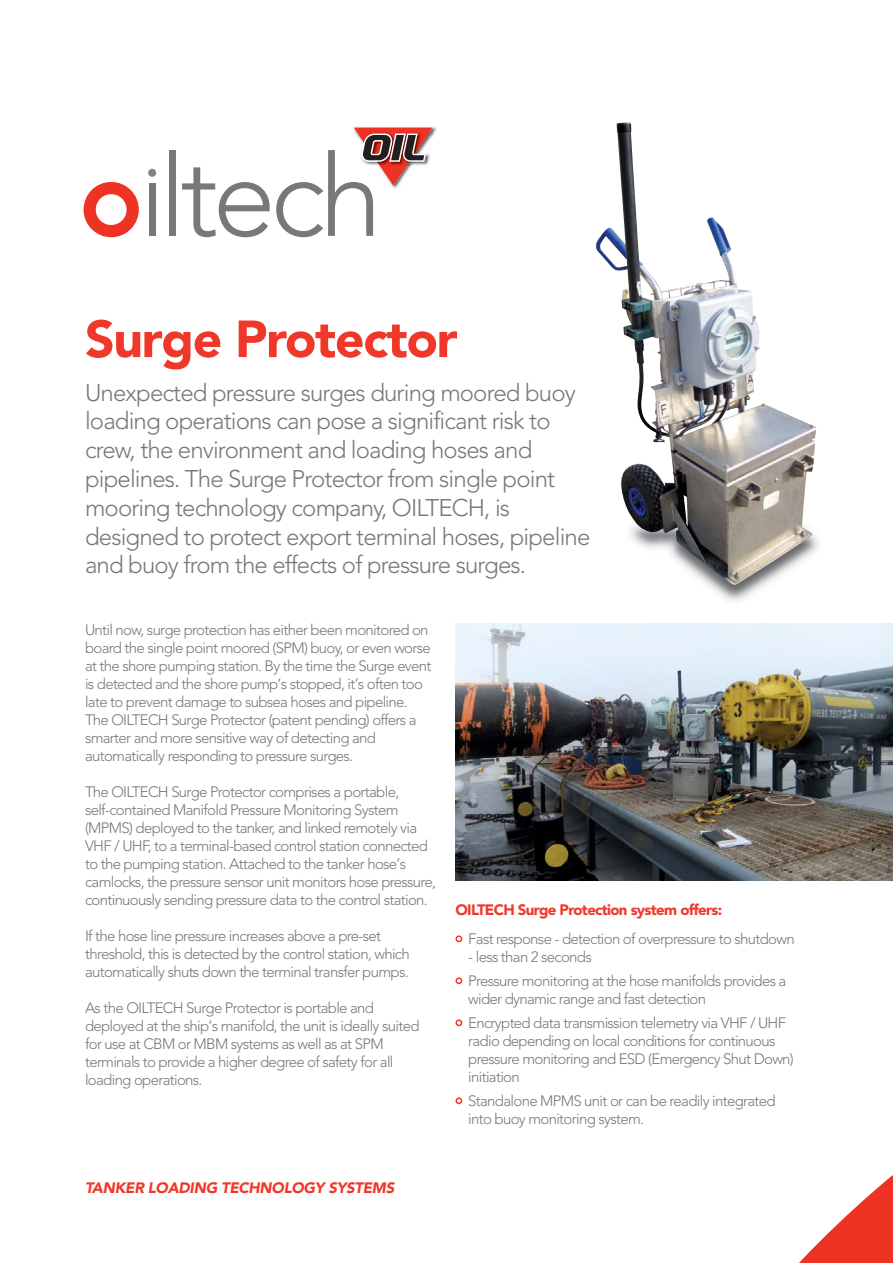
<style>
.page{position:relative;width:893px;height:1263px;background:#fff}
.page>*{position:absolute;margin:0;border:0;box-sizing:border-box;transform-origin:0 0}
.t1{font:900 51.6px "Avenir";letter-spacing:-.025em;color:#ef3829}
.t2{font:300 24px/28.8px "Avenir";letter-spacing:-.035em;color:#77787b}
.t3{font:300 15px/18px "Avenir";letter-spacing:-.045em;color:#77787b}
.t4{font:900 15px "Avenir";letter-spacing:-.045em;color:#ef3829}
</style>
<div class="page">
<svg style="left:799px;top:1175px;width:94px;height:88px"></svg>
<img style="left:456px;top:623px;width:437px;height:257px">
<svg style="left:455px;top:935px;width:7px;height:7px"></svg>
<svg style="left:455px;top:977px;width:7px;height:7px"></svg>
<svg style="left:455px;top:1019px;width:7px;height:7px"></svg>
<svg style="left:455px;top:1097px;width:7px;height:7px"></svg>
<img style="left:577px;top:537px;width:261px;height:99px">
<img style="left:597px;top:122px;width:219px;height:463px">
<div style="left:148px;top:169px;width:8px;height:8px;background:#808285;border-radius:50%"></div>
<div style="left:149px;top:183px;width:7px;height:53px;background:#77787b"></div>
<div style="left:169px;top:150px;width:7px;height:86px;background:#77787b"></div>
<svg style="left:182px;top:167px;width:88px;height:70px"></svg>
<img style="left:354px;top:127px;width:83px;height:9px">
<svg style="left:276px;top:128px;width:157px;height:109px"></svg>
<svg style="left:84px;top:182px;width:55px;height:55px"></svg>
<h1 class="t1" style="left:85px;top:318px;width:374px">Surge Protector</h1>
<p class="t2" style="left:85px;top:380px;width:507px">Unexpected pressure surges during moored buoy loading operations can pose a significant risk to crew, the environment and loading hoses and pipelines. The Surge Protector from single point mooring technology company, OILTECH, is designed to protect export terminal hoses, pipeline and buoy from the effects of pressure surges.</p>
<p class="t3" style="left:85px;top:622px;width:348px">Until now, surge protection has either been monitored on board the single point moored (SPM) buoy, or even worse at the shore pumping station. By the time the Surge event is detected and the shore pump’s stopped, it’s often too late to prevent damage to subsea hoses and pipeline.<br>The OILTECH Surge Protector (patent pending) offers a smarter and more sensitive way of detecting and automatically responding to pressure surges.</p>
<p class="t3" style="left:85px;top:784px;width:353px">The OILTECH Surge Protector comprises a portable, self-contained Manifold Pressure Monitoring System (MPMS) deployed to the tanker, and linked remotely via VHF / UHF, to a terminal-based control station connected to the pumping station. Attached to the tanker hose’s camlocks, the pressure sensor unit monitors hose pressure, continuously sending pressure data to the control station.</p>
<p class="t3" style="left:85px;top:928px;width:326px">If the hose line pressure increases above a pre-set threshold, this is detected by the control station, which automatically shuts down the terminal transfer pumps.</p>
<p class="t3" style="left:85px;top:1000px;width:336px">As the OILTECH Surge Protector is portable and deployed at the ship’s manifold, the unit is ideally suited for use at CBM or MBM systems as well as at SPM terminals to provide a higher degree of safety for all loading operations.</p>
<p class="t4" style="left:455px;top:904px;width:268px">OILTECH Surge Protection system offers:</p>
<p class="t3" style="left:468px;top:931px;width:328px">Fast response - detection of overpressure to shutdown</p>
<p class="t3" style="left:468px;top:946px;width:320px;line-height:24px">- less than 2 seconds<br>Pressure monitoring at the hose manifolds provides a</p>
<p class="t3" style="left:468px;top:988px;width:319px;line-height:24px">wider dynamic range and fast detection<br>Encrypted data transmission telemetry via VHF / UHF</p>
<p class="t3" style="left:468px;top:1033px;width:327px">radio depending on local conditions for continuous pressure monitoring and ESD (Emergency Shut Down) initiation</p>
<p class="t3" style="left:468px;top:1093px;width:309px">Standalone MPMS unit or can be readily integrated into buoy monitoring system.</p>
<p class="t4" style="left:85px;top:1182px;width:313px">TANKER LOADING TECHNOLOGY SYSTEMS</p>
</div>
